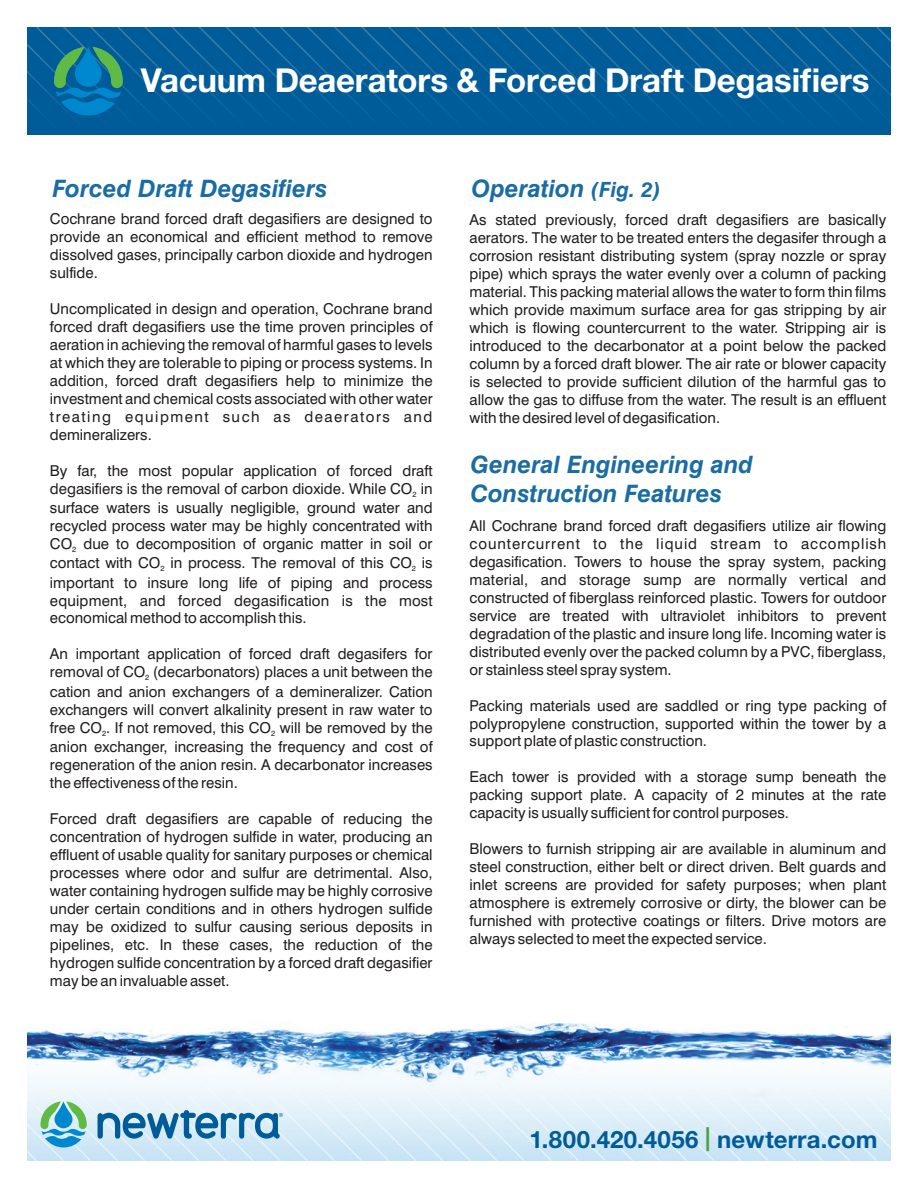
<style>
.page{position:relative;width:918px;height:1188px;background:#fff}
.page>*{position:absolute;margin:0;border:0;box-sizing:border-box;transform-origin:0 0}
.t1{font:700 33px "Helvetica Neue LT Std";letter-spacing:-.005em;color:#fff}
.t2{font:italic 700 24px/28.8px "Swiss 721 BT";color:#196da3}
.t3{font:700 24px "Helvetica Neue LT Std";letter-spacing:.01em;color:#005c98}
.t4{font:15px/18px "Swiss 721 BT";color:#211d1e;text-align:justify}
.t5{font:7.5px "Swiss 721 BT";color:#211d1e}
.s1{font-size:21px}
.s2{color:#4b9f45}
</style>
<div class="page">
<svg style="left:27px;top:27px;width:864px;height:108px;background:#035f98"></svg>
<img style="left:27px;top:1023px;width:864px;height:10px">
<svg style="left:27px;top:1033px;width:864px;height:128px"></svg>
<h1 class="t1" style="left:141px;top:60px;width:730px">Vacuum Deaerators &amp; Forced Draft Degasifiers</h1>
<h2 class="t2" style="left:52px;top:176px;width:277px">Forced Draft Degasifiers</h2>
<p class="t4" style="left:50px;top:211px;width:384px">Cochrane brand forced draft degasifiers are designed to provide an economical and efficient method to remove dissolved gases, principally carbon dioxide and hydrogen sulfide.</p>
<p class="t4" style="left:50px;top:301px;width:384px">Uncomplicated in design and operation, Cochrane brand forced draft degasifiers use the time proven principles of aeration in achieving the removal of harmful gases to levels at which they are tolerable to piping or process systems. In addition, forced draft degasifiers help to minimize the investment and chemical costs associated with other water treating equipment such as deaerators and demineralizers.</p>
<p class="t4" style="left:50px;top:463px;width:384px">By far, the most popular application of forced draft</p>
<p class="t4" style="left:50px;top:481px;width:384px">degasifiers is the removal of carbon dioxide. While CO in</p>
<p class="t4" style="left:50px;top:500px;width:384px">surface waters is usually negligible, ground water and</p>
<p class="t4" style="left:50px;top:518px;width:384px">recycled process water may be highly concentrated with</p>
<p class="t4" style="left:83px;top:536px;width:351px">due to decomposition of organic matter in soil or</p>
<p class="t4" style="left:50px;top:556px;width:112px">contact with CO</p>
<p class="t4" style="left:170px;top:556px;width:243px">in process. The removal of this CO</p>
<p class="t5" style="left:413px;top:491px;width:6px">2</p>
<p class="t4" style="left:50px;top:536px;width:24px">CO</p>
<p class="t5" style="left:72px;top:547px;width:6px">2</p>
<p class="t4" style="left:50px;top:555px;width:384px;line-height:18.5px;text-indent:372px">is important to insure long life of piping and process equipment, and forced degasification is the most economical method to accomplish this.</p>
<p class="t4" style="left:50px;top:647px;width:384px">An important application of forced draft degasifers for removal of CO</p>
<p class="t5" style="left:160px;top:566px;width:6px">2</p>
<p class="t5" style="left:412px;top:566px;width:6px">2</p>
<p class="t4" style="left:50px;top:664px;width:384px;line-height:18.5px;text-indent:103px">(decarbonators) places a unit between the cation and anion exchangers of a demineralizer. Cation exchangers will convert alkalinity present in raw water to free CO . If not removed, this CO</p>
<p class="t5" style="left:145px;top:675px;width:6px">2</p>
<p class="t4" style="left:50px;top:720px;width:384px;line-height:18.5px;text-indent:230px">will be removed by the anion exchanger, increasing the frequency and cost of regeneration of the anion resin. A decarbonator increases the effectiveness of the resin.</p>
<p class="t4" style="left:50px;top:811px;width:384px">Forced draft degasifiers are capable of reducing the concentration of hydrogen sulfide in water, producing an effluent of usable quality for sanitary purposes or chemical processes where odor and sulfur are detrimental. Also, water containing hydrogen sulfide may be highly corrosive under certain conditions and in others hydrogen sulfide may be oxidized to sulfur causing serious deposits in pipelines, etc. In these cases, the reduction of the hydrogen sulfide concentration by a forced draft degasifier may be an invaluable asset.</p>
<p class="t5" style="left:102px;top:730px;width:6px">2</p>
<p class="t5" style="left:271px;top:730px;width:6px">2</p>
<h2 class="t2" style="left:472px;top:176px;width:191px">Operation <span class="s1">(Fig. 2)</span></h2>
<p class="t4" style="left:470px;top:212px;width:418px">As stated previously, forced draft degasifiers are basically aerators. The water to be treated enters the degasifer through a corrosion resistant distributing system (spray nozzle or spray pipe) which sprays the water evenly over a column of packing material. This packing material allows the water to form thin films which provide maximum surface area for gas stripping by air which is flowing countercurrent to the water. Stripping air is introduced to the decarbonator at a point below the packed column by a forced draft blower. The air rate or blower capacity is selected to provide sufficient dilution of the harmful gas to allow the gas to diffuse from the water. The result is an effluent with the desired level of degasification.</p>
<h2 class="t2" style="left:470px;top:453px;width:284px">General Engineering and<br>Construction Features</h2>
<p class="t4" style="left:470px;top:518px;width:418px">All Cochrane brand forced draft degasifiers utilize air flowing countercurrent to the liquid stream to accomplish degasification. Towers to house the spray system, packing material, and storage sump are normally vertical and constructed of fiberglass reinforced plastic. Towers for outdoor service are treated with ultraviolet inhibitors to prevent degradation of the plastic and insure long life. Incoming water is distributed evenly over the packed column by a PVC, fiberglass, or stainless steel spray system.</p>
<p class="t4" style="left:470px;top:698px;width:418px">Packing materials used are saddled or ring type packing of polypropylene construction, supported within the tower by a support plate of plastic construction.</p>
<p class="t4" style="left:470px;top:770px;width:418px">Each tower is provided with a storage sump beneath the packing support plate. A capacity of 2 minutes at the rate capacity is usually sufficient for control purposes.</p>
<p class="t4" style="left:470px;top:842px;width:418px">Blowers to furnish stripping air are available in aluminum and steel construction, either belt or direct driven. Belt guards and inlet screens are provided for safety purposes; when plant atmosphere is extremely corrosive or dirty, the blower can be furnished with protective coatings or filters. Drive motors are always selected to meet the expected service.</p>
<h2 class="t3" style="left:529px;top:1124px;width:350px">1.800.420.4056 <span class="s2">|</span> newterra.com</h2>
</div>
